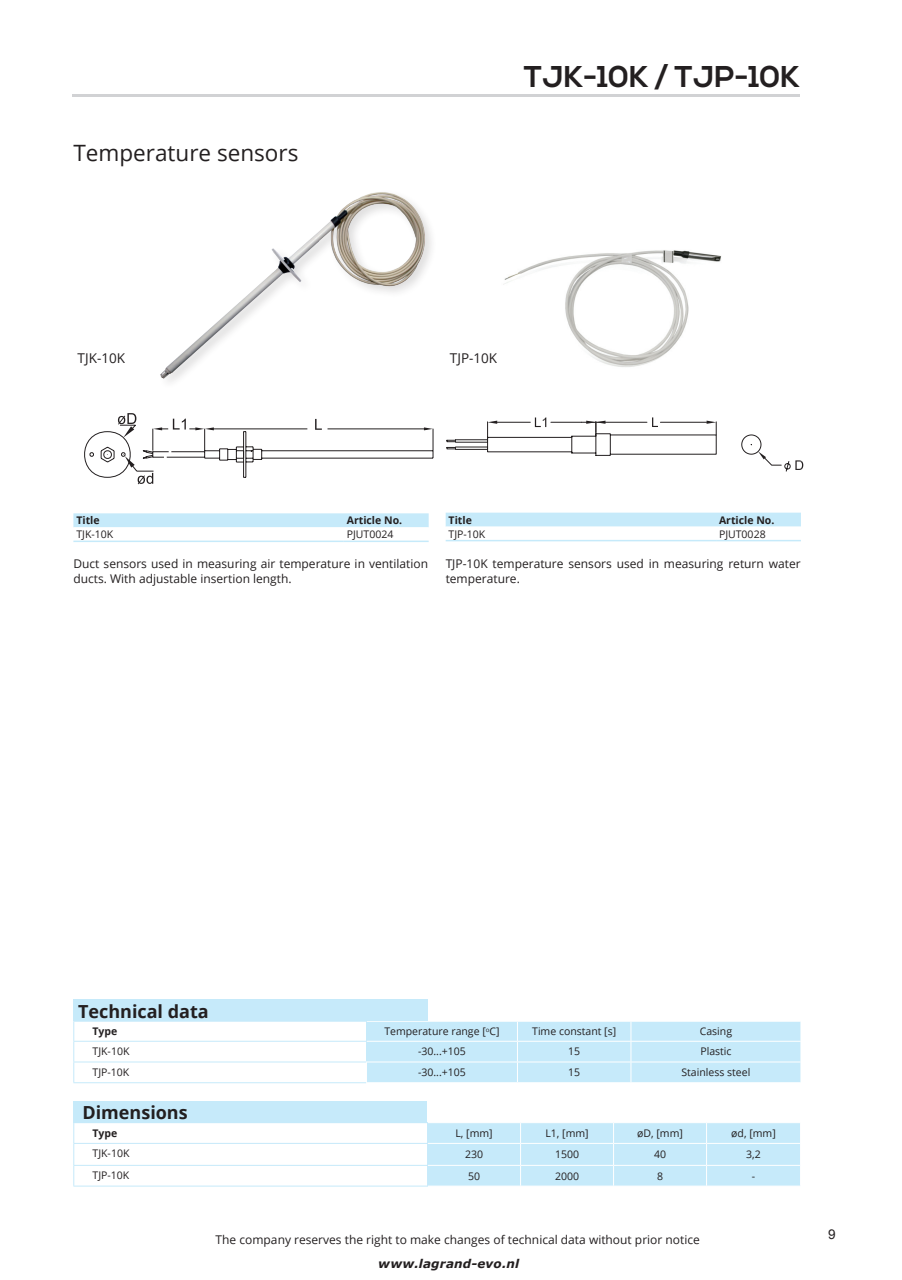
<style>
.page{position:relative;width:902px;height:1280px;background:#fff}
.page>*{position:absolute;margin:0;border:0;box-sizing:border-box;transform-origin:0 0}
.Head{font:700 30px "Nexa";color:#231f20}
.t1{font:22.5px "Open Sans";color:#231f20}
.Pavadinimas{font:700 18px "Open Sans";color:#231f20}
.Pavadinimas-2{font:13.5px "Open Sans";color:#231f20}
.t2{font:13.5px "Arial";color:#231f20}
.Gaminio_aprasymas_EN{font:12px/14.4px "Open Sans";color:#231f20}
.t3{font:italic 700 12px "Verdana";color:#231f20}
.Aprasymas{font:10.5px "Open Sans";color:#231f20}
.Vent_duomenu_lentele{font:700 10.5px "Open Sans";color:#231f20}
.Aprasymas_GB{font:10.5px "Open Sans";color:#231f20}
.Vent_duomenu_lentele-2{font:10.5px "Open Sans";color:#231f20}
.Aprasymas-2{font:700 10.5px "Open Sans";color:#231f20}
</style>
<div class="page">
<hr style="left:72px;top:95px;width:728px;height:2px;background:#d1d2d4">
<img style="left:160px;top:192px;width:268px;height:190px">
<svg style="left:84px;top:413px;width:349px;height:71px"></svg>
<svg style="left:446px;top:417px;width:357px;height:55px"></svg>
<img style="left:503px;top:250px;width:218px;height:117px">
<svg style="left:73px;top:1021px;width:728px;height:62px"></svg>
<hr style="left:366px;top:1082px;width:151px;height:1px;background:#fff">
<hr style="left:517px;top:1082px;width:114px;height:1px;background:#fff">
<hr style="left:631px;top:1082px;width:170px;height:1px;background:#fff">
<div style="left:73px;top:1102px;width:354px;height:21px;background:#c6eafa"></div>
<div style="left:73px;top:1000px;width:355px;height:21px;background:#c6eafa"></div>
<hr style="left:73px;top:1122px;width:355px;height:1px;background:#c6eafa">
<hr style="left:73px;top:1143px;width:355px;height:1px;background:#c6eafa">
<hr style="left:73px;top:1165px;width:355px;height:1px;background:#c6eafa">
<svg style="left:73px;top:1123px;width:1px;height:63px"></svg>
<hr style="left:73px;top:1186px;width:355px;height:1px;background:#c6eafa">
<svg style="left:427px;top:1123px;width:373px;height:63px;background:#c8eafa"></svg>
<svg style="left:73px;top:513px;width:355px;height:28px"></svg>
<hr style="left:73px;top:541px;width:271px;height:1px;background:#c6eafa">
<hr style="left:344px;top:541px;width:84px;height:1px;background:#c6eafa">
<svg style="left:445px;top:513px;width:355px;height:14px;background:#c8eafa"></svg>
<hr style="left:445px;top:540px;width:271px;height:1px;background:#c6eafa">
<hr style="left:716px;top:540px;width:84px;height:1px;background:#c6eafa">
<p class="t1" style="left:73px;top:137px;width:226px">Temperature sensors</p>
<p class="Head" style="left:524px;top:60px;width:277px">TJK-10K / TJP-10K</p>
<p class="Pavadinimas-2" style="left:78px;top:349px;width:49px">TJK-10K</p>
<p class="Pavadinimas-2" style="left:450px;top:349px;width:49px">TJP-10K</p>
<p class="Vent_duomenu_lentele" style="left:76px;top:513px;width:25px">Title</p>
<p class="Vent_duomenu_lentele" style="left:347px;top:513px;width:57px">Article No.</p>
<p class="Vent_duomenu_lentele-2" style="left:76px;top:527px;width:38px">TJK-10K</p>
<p class="Aprasymas_GB" style="left:347px;top:527px;width:48px">PJUT0024</p>
<p class="Vent_duomenu_lentele" style="left:448px;top:512px;width:25px">Title</p>
<p class="Vent_duomenu_lentele" style="left:719px;top:512px;width:57px">Article No.</p>
<p class="Vent_duomenu_lentele-2" style="left:448px;top:527px;width:38px">TJP-10K</p>
<p class="Aprasymas_GB" style="left:719px;top:527px;width:48px">PJUT0028</p>
<p class="Gaminio_aprasymas_EN" style="left:73px;top:557px;width:356px">Duct sensors used in measuring air temperature in ventilation ducts. With adjustable insertion length.</p>
<p class="Gaminio_aprasymas_EN" style="left:445px;top:557px;width:356px">TJP-10K temperature sensors used in measuring return water temperature.</p>
<p class="Pavadinimas" style="left:78px;top:999px;width:132px">Technical data</p>
<p class="Aprasymas-2" style="left:92px;top:1024px;width:26px">Type</p>
<p class="Aprasymas" style="left:384px;top:1024px;width:117px">Temperature range [<sup>o</sup>C]</p>
<p class="Aprasymas" style="left:532px;top:1024px;width:85px">Time constant [s]</p>
<p class="Aprasymas" style="left:699px;top:1024px;width:34px">Casing</p>
<p class="Aprasymas" style="left:92px;top:1044px;width:38px">TJK-10K</p>
<p class="Aprasymas" style="left:418px;top:1044px;width:49px">-30...+105</p>
<p class="Aprasymas" style="left:568px;top:1044px;width:14px">15</p>
<p class="Aprasymas" style="left:700px;top:1044px;width:33px">Plastic</p>
<p class="Aprasymas" style="left:92px;top:1065px;width:38px">TJP-10K</p>
<p class="Aprasymas" style="left:418px;top:1065px;width:49px">-30...+105</p>
<p class="Aprasymas" style="left:568px;top:1065px;width:14px">15</p>
<p class="Aprasymas" style="left:681px;top:1065px;width:70px">Stainless steel</p>
<p class="Pavadinimas" style="left:82px;top:1100px;width:107px">Dimensions</p>
<p class="Aprasymas-2" style="left:92px;top:1125px;width:26px">Type</p>
<p class="Aprasymas" style="left:455px;top:1126px;width:39px">L, [mm]</p>
<p class="Aprasymas" style="left:545px;top:1126px;width:45px">L1, [mm]</p>
<p class="Aprasymas" style="left:637px;top:1126px;width:47px">øD, [mm]</p>
<p class="Aprasymas" style="left:731px;top:1126px;width:46px">ød, [mm]</p>
<p class="Aprasymas" style="left:92px;top:1146px;width:38px">TJK-10K</p>
<p class="Aprasymas" style="left:465px;top:1147px;width:20px">230</p>
<p class="Aprasymas" style="left:555px;top:1147px;width:26px">1500</p>
<p class="Aprasymas" style="left:654px;top:1147px;width:14px">40</p>
<p class="Aprasymas" style="left:746px;top:1147px;width:16px">3,2</p>
<p class="Aprasymas" style="left:92px;top:1168px;width:38px">TJP-10K</p>
<p class="Aprasymas" style="left:468px;top:1169px;width:14px">50</p>
<p class="Aprasymas" style="left:555px;top:1169px;width:26px">2000</p>
<p class="Aprasymas" style="left:657px;top:1169px;width:8px">8</p>
<p class="Aprasymas" style="left:751px;top:1169px;width:5px">-</p>
<p class="Gaminio_aprasymas_EN" style="left:215px;top:1232px;width:485px">The company reserves the right to make changes of technical data without prior notice</p>
<p class="t2" style="left:828px;top:1227px;width:9px">9</p>
<p class="t3" style="left:378px;top:1256px;width:143px">www.lagrand-evo.nl</p>
</div>
